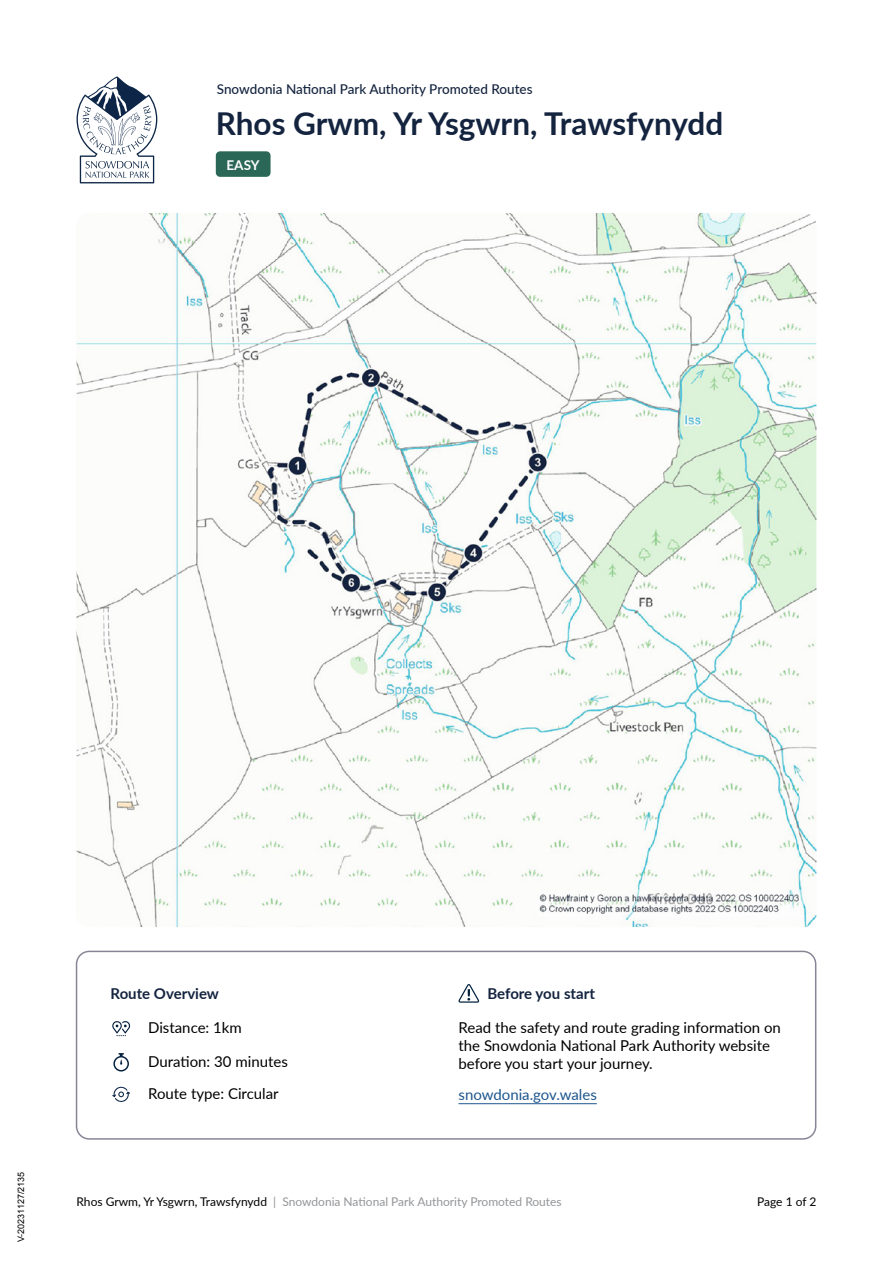
<style>
.page{position:relative;width:893px;height:1263px;background:#fff}
.page>*{position:absolute;margin:0;border:0;box-sizing:border-box;transform-origin:0 0}
.Route_Title{font:700 31.5px "Lato";color:#14243f}
.Body{font:15px/18px "Lato";color:#000}
.Body-2{font:700 15px "Lato";color:#14243f}
.Body-3{font:15px "Lato";color:#1c558d}
.Route_Title-2{font:500 13.5px "Lato";color:#14243f}
.Body-4{font:700 13.5px "Lato";color:#fff}
.t1{font:12px "Lato";color:#939598}
.t2{font:12px "Lato";letter-spacing:-.01em;color:#000}
.t3{font:9px "Arial";color:#000}
.s1{color:#000}
</style>
<div class="page">
<svg style="left:77px;top:77px;width:80px;height:106px"></svg>
<div style="left:216px;top:151px;width:55px;height:26px;background:#2a6756;border-radius:4px"></div>
<img style="left:77px;top:213px;width:739px;height:714px">
<div style="left:76px;top:951px;width:740px;height:189px;border:2px solid #878696;border-radius:13px"></div>
<svg style="left:112px;top:1021px;width:18px;height:15px"></svg>
<svg style="left:113px;top:1053px;width:16px;height:18px"></svg>
<svg style="left:112px;top:1087px;width:18px;height:15px"></svg>
<svg style="left:458px;top:984px;width:21px;height:19px"></svg>
<hr style="left:458px;top:1103px;width:139px;height:1px;background:#1c558d">
<p class="Route_Title-2" style="left:217px;top:79px;width:317px">Snowdonia National Park Authority Promoted Routes</p>
<p class="Route_Title" style="left:216px;top:100px;width:509px">Rhos Grwm, Yr Ysgwrn, Trawsfynydd</p>
<p class="Body-4" style="left:227px;top:155px;width:35px">EASY</p>
<p class="t3" style="left:15px;top:1242px;width:72px;rotate:-90deg">V-20231127/2135</p>
<p class="Body-2" style="left:111px;top:982px;width:110px">Route Overview</p>
<p class="Body" style="left:148px;top:1018px;width:95px">Distance: 1km</p>
<p class="Body" style="left:148px;top:1052px;width:141px">Duration: 30 minutes</p>
<p class="Body" style="left:148px;top:1084px;width:132px">Route type: Circular</p>
<p class="Body-2" style="left:487px;top:982px;width:109px">Before you start</p>
<p class="Body" style="left:458px;top:1018px;width:324px">Read the safety and route grading information on the Snowdonia National Park Authority website before you start your journey.</p>
<p class="Body-3" style="left:458px;top:1084px;width:140px">snowdonia.gov.wales</p>
<p class="t1" style="left:77px;top:1193px;width:487px"><span class="s1">Rhos Grwm, Yr Ysgwrn, Trawsfynydd</span> | Snowdonia National Park Authority Promoted Routes</p>
<p class="t2" style="left:757px;top:1193px;width:61px">Page 1 of 2</p>
</div>
